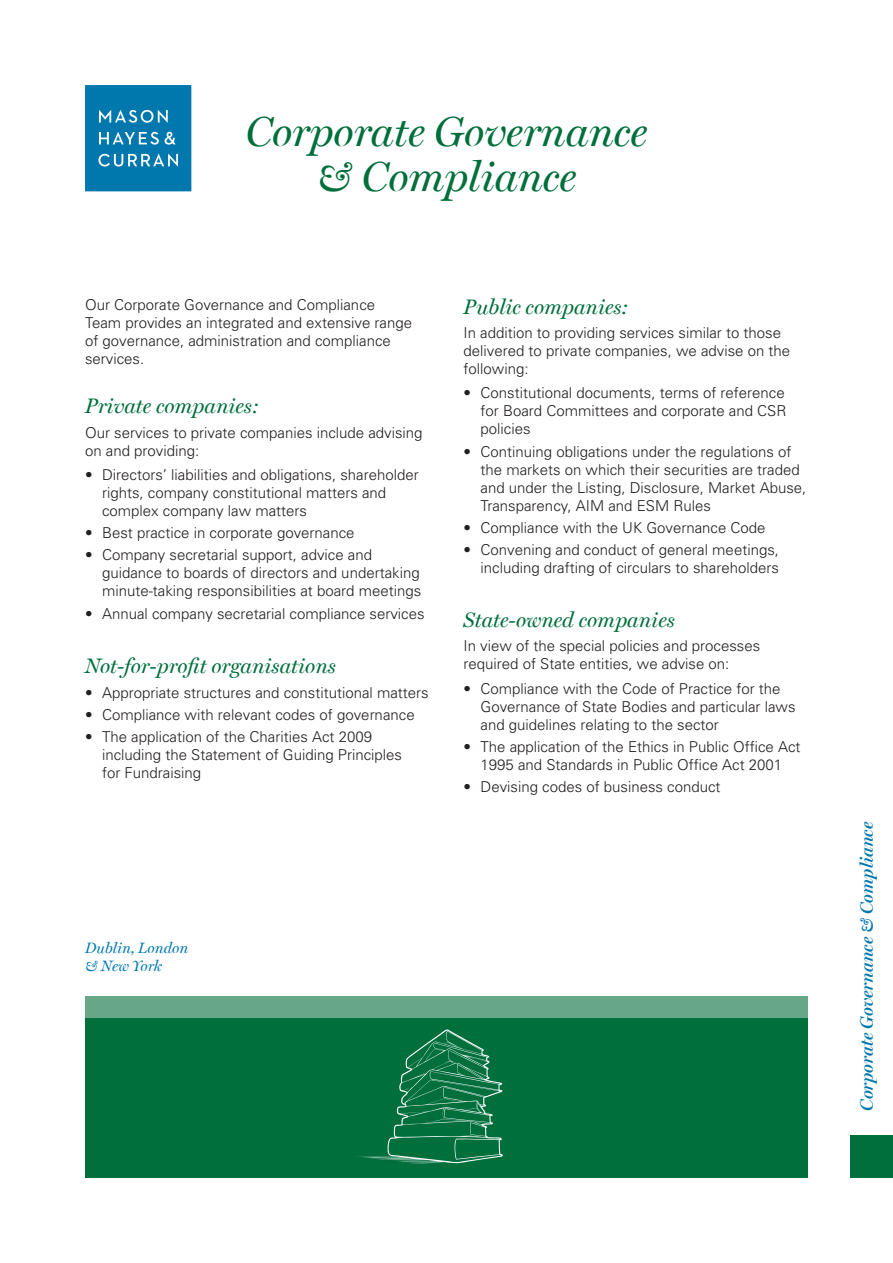
<style>
.page{position:relative;width:893px;height:1263px;background:#fff}
.page>*{position:absolute;margin:0;border:0;box-sizing:border-box;transform-origin:0 0}
.Heading{font:italic 42px/45px "Miller Display";color:#006f3c;text-align:center}
.Sub_Head{font:italic 21px "Miller Display";color:#006f3c}
.Heading-2{font:italic 600 18px "Miller Display";color:#0078ae}
.Body_Bullets{font:300 15px/18px "Univers";color:#231f20}
.Body{font:300 15px/18px "Univers";color:#231f20}
.Sub_Head-2{font:300 15px/18px "Univers";color:#231f20}
.Body-2{font:italic 15px "Miller Display";color:#0078ae}
</style>
<div class="page">
<svg style="left:85px;top:85px;width:106px;height:106px;background:#1583b4"></svg>
<div style="left:850px;top:1135px;width:43px;height:43px;background:#006f3c"></div>
<div style="left:85px;top:997px;width:723px;height:181px;background:#006f3c"></div>
<svg style="left:357px;top:1029px;width:146px;height:134px"></svg>
<div style="left:85px;top:996px;width:723px;height:22px;background:#67a788"></div>
<p class="Heading" style="left:246px;top:109px;width:403px">Corporate Governance &amp; Compliance</p>
<p class="Body" style="left:85px;top:295px;width:329px">Our Corporate Governance and Compliance Team provides an integrated and extensive range of governance, administration and compliance services.</p>
<p class="Sub_Head" style="left:85px;top:394px;width:175px">Private companies:</p>
<p class="Body" style="left:85px;top:423px;width:339px">Our services to private companies include advising on and providing:</p>
<p class="Body_Bullets" style="left:102px;top:466px;width:318px;text-indent:-17px">• Directors’ liabilities and obligations, shareholder rights, company constitutional matters and complex company law matters</p>
<p class="Body_Bullets" style="left:85px;top:524px;width:271px">• Best practice in corporate governance</p>
<p class="Body_Bullets" style="left:102px;top:546px;width:321px;text-indent:-17px">• Company secretarial support, advice and guidance to boards of directors and undertaking minute-taking responsibilities at board meetings</p>
<p class="Body_Bullets" style="left:85px;top:604px;width:341px">• Annual company secretarial compliance services</p>
<p class="Sub_Head" style="left:85px;top:654px;width:252px">Not-for-profit organisations</p>
<p class="Body_Bullets" style="left:85px;top:683px;width:345px">• Appropriate structures and constitutional matters</p>
<p class="Body_Bullets" style="left:85px;top:706px;width:331px">• Compliance with relevant codes of governance</p>
<p class="Body_Bullets" style="left:102px;top:728px;width:302px;text-indent:-17px">• The application of the Charities Act 2009 including the Statement of Guiding Principles for Fundraising</p>
<p class="Sub_Head" style="left:463px;top:294px;width:166px">Public companies:</p>
<p class="Body" style="left:463px;top:324px;width:328px">In addition to providing services similar to those delivered to private companies, we advise on the following:</p>
<p class="Body_Bullets" style="left:480px;top:384px;width:307px;text-align:justify;text-indent:-17px">• Constitutional documents, terms of reference for Board Committees and corporate and CSR policies</p>
<p class="Body_Bullets" style="left:480px;top:442px;width:327px;text-indent:-17px">• Continuing obligations under the regulations of the markets on which their securities are traded and under the Listing, Disclosure, Market Abuse, Transparency, AIM and ESM Rules</p>
<p class="Body_Bullets" style="left:463px;top:519px;width:304px">• Compliance with the UK Governance Code</p>
<p class="Body_Bullets" style="left:463px;top:541px;width:317px;text-align:right">• Convening and conduct of general meetings, including drafting of circulars to shareholders</p>
<p class="Sub_Head" style="left:463px;top:607px;width:213px">State-owned companies</p>
<p class="Sub_Head-2" style="left:463px;top:637px;width:298px">In view of the special policies and processes required of State entities, we advise on:</p>
<p class="Body_Bullets" style="left:480px;top:679px;width:317px;text-indent:-17px">• Compliance with the Code of Practice for the<br>Governance of State Bodies and particular laws and guidelines relating to the sector</p>
<p class="Body_Bullets" style="left:463px;top:738px;width:339px;text-align:center">• The application of the Ethics in Public Office Act<br>1995 and Standards in Public Office Act 2001</p>
<p class="Body_Bullets" style="left:463px;top:778px;width:259px">• Devising codes of business conduct</p>
<p class="Body-2" style="left:85px;top:939px;width:105px">Dublin, London</p>
<p class="Body-2" style="left:85px;top:957px;width:79px">&amp; New York</p>
<p class="Heading-2" style="left:856px;top:1111px;width:290px;rotate:-90deg">Corporate Governance &amp; Compliance</p>
</div>
